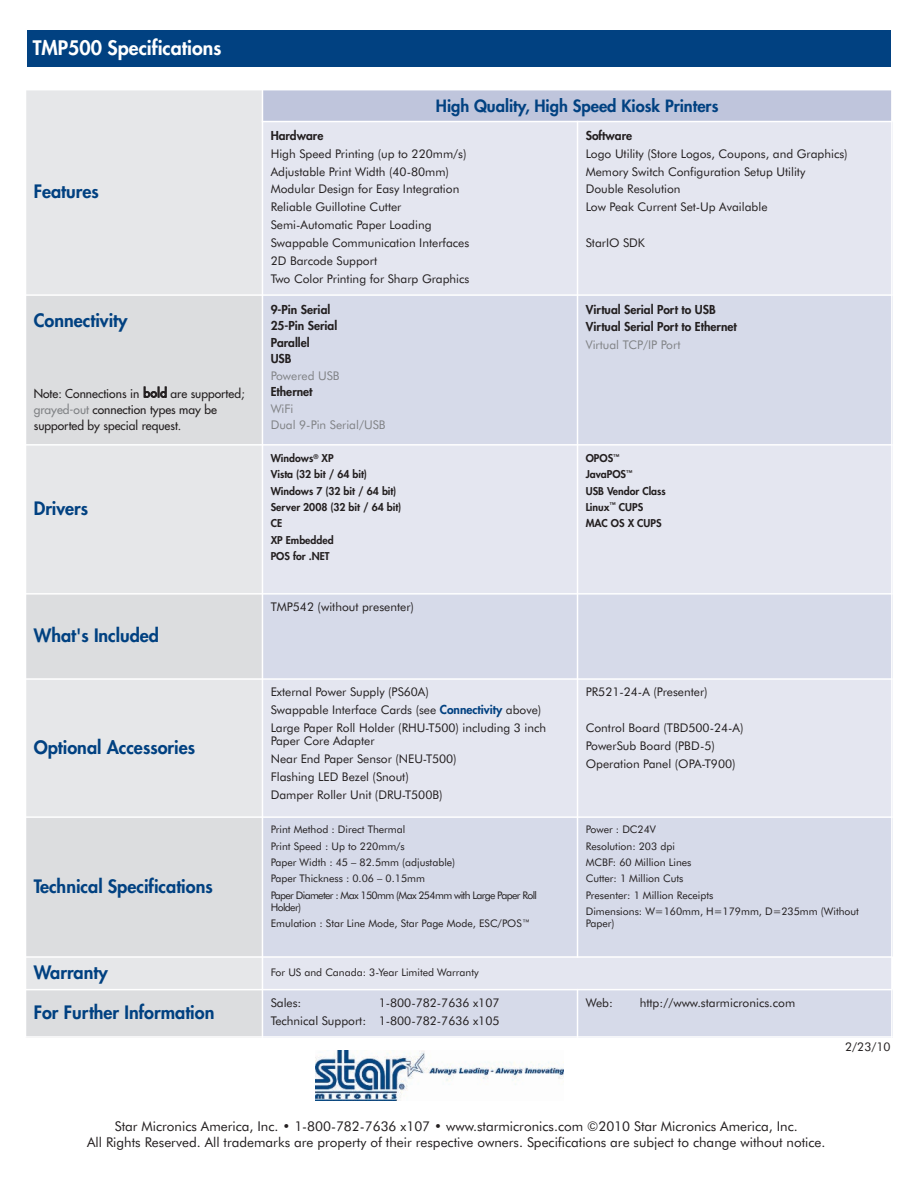
<style>
.page{position:relative;width:918px;height:1188px;background:#fff}
.page>*{position:absolute;margin:0;border:0;box-sizing:border-box;transform-origin:0 0}
.t1{font:800 19.5px "Futura";color:#fff}
.t2{font:800 18px "Futura";color:#014181}
.t3{font:800 16.5px "Futura";color:#014181}
.t4{font:13.5px/16.2px "Futura BT";color:#231f20;text-align:center}
.t5{font:12px/17.9px "Futura BT";color:#231f20}
.t6{font:800 12px/16.5px "Futura";color:#231f20}
.t7{font:12px/16.4px "Futura";color:#231f20}
.t8{font:12px/16.5px "Futura BT";color:#808285}
.t9{font:10.5px/16.4px "Futura BT";color:#231f20}
.t10{font:800 10.5px/16.4px "Futura";color:#231f20}
.s1{color:#808285}
.s2{font-family:"Futura";font-weight:800;color:#014181}
</style>
<div class="page">
<div style="left:25px;top:89px;width:237px;height:206px;background:#e6e7e9"></div>
<div style="left:262px;top:89px;width:630px;height:33px;background:#bfc5dc"></div>
<div style="left:262px;top:122px;width:316px;height:173px;background:#e4e6f0"></div>
<div style="left:578px;top:122px;width:315px;height:173px;background:#e4e6f0"></div>
<div style="left:25px;top:295px;width:237px;height:150px;background:#dcdddf"></div>
<div style="left:262px;top:295px;width:316px;height:150px;background:#d6dae9"></div>
<div style="left:578px;top:295px;width:315px;height:150px;background:#d6dae9"></div>
<div style="left:25px;top:445px;width:237px;height:149px;background:#e6e7e9"></div>
<div style="left:262px;top:445px;width:316px;height:149px;background:#e4e6f0"></div>
<div style="left:578px;top:445px;width:315px;height:149px;background:#e4e6f0"></div>
<div style="left:25px;top:594px;width:237px;height:85px;background:#dcdddf"></div>
<div style="left:262px;top:594px;width:316px;height:85px;background:#d6dae9"></div>
<div style="left:578px;top:594px;width:315px;height:85px;background:#d6dae9"></div>
<div style="left:25px;top:679px;width:237px;height:138px;background:#e6e7e9"></div>
<div style="left:262px;top:679px;width:316px;height:138px;background:#e4e6f0"></div>
<div style="left:578px;top:679px;width:315px;height:138px;background:#e4e6f0"></div>
<div style="left:25px;top:817px;width:237px;height:140px;background:#dcdddf"></div>
<div style="left:262px;top:817px;width:316px;height:140px;background:#d6dae9"></div>
<div style="left:578px;top:817px;width:315px;height:140px;background:#d6dae9"></div>
<div style="left:25px;top:957px;width:237px;height:33px;background:#e6e7e9"></div>
<div style="left:262px;top:957px;width:630px;height:33px;background:#e4e6f0"></div>
<div style="left:25px;top:990px;width:237px;height:48px;background:#dcdddf"></div>
<div style="left:262px;top:990px;width:316px;height:48px;background:#d6dae9"></div>
<div style="left:578px;top:990px;width:315px;height:48px;background:#d6dae9"></div>
<hr style="left:25px;top:89px;width:1px;height:949px;background:#fff">
<hr style="left:262px;top:89px;width:1px;height:949px;background:#fff">
<hr style="left:577px;top:121px;width:1px;height:837px;background:#fff">
<hr style="left:577px;top:989px;width:1px;height:49px;background:#fff">
<hr style="left:891px;top:89px;width:2px;height:949px;background:#fff">
<hr style="left:25px;top:89px;width:868px;height:1px;background:#fff">
<hr style="left:262px;top:121px;width:631px;height:1px;background:#fff">
<hr style="left:25px;top:294px;width:868px;height:2px;background:#fff">
<hr style="left:25px;top:444px;width:868px;height:2px;background:#fff">
<hr style="left:25px;top:593px;width:868px;height:2px;background:#fff">
<hr style="left:25px;top:678px;width:868px;height:2px;background:#fff">
<hr style="left:25px;top:816px;width:868px;height:2px;background:#fff">
<hr style="left:25px;top:956px;width:868px;height:2px;background:#fff">
<hr style="left:25px;top:989px;width:868px;height:1px;background:#fff">
<hr style="left:25px;top:1036px;width:868px;height:2px;background:#fff">
<div style="left:27px;top:31px;width:864px;height:36px;background:#014181"></div>
<img style="left:316px;top:1051px;width:247px;height:50px">
<h1 class="t1" style="left:33px;top:39px;width:190px">TMP500 Specifications</h1>
<h2 class="t2" style="left:34px;top:183px;width:67px">Features</h2>
<h2 class="t2" style="left:34px;top:311px;width:95px">Connectivity</h2>
<p class="t7" style="left:34px;top:386px;width:212px">Note: Connections in bold are supported; <span class="s1">grayed-out</span> connection types may be supported by special request.</p>
<h2 class="t2" style="left:34px;top:500px;width:56px">Drivers</h2>
<h2 class="t2" style="left:34px;top:627px;width:127px">What's Included</h2>
<h2 class="t2" style="left:34px;top:739px;width:163px">Optional Accessories</h2>
<h2 class="t2" style="left:34px;top:878px;width:181px">Technical Specifications</h2>
<h3 class="t3" style="left:436px;top:98px;width:284px">High Quality, High Speed Kiosk Printers</h3>
<p class="t6" style="left:271px;top:128px;width:54px">Hardware</p>
<p class="t5" style="left:271px;top:146px;width:200px">High Speed Printing (up to 220mm/s)<br>Adjustable Print Width (40-80mm)<br>Modular Design for Easy Integration<br>Reliable Guillotine Cutter<br>Semi-Automatic Paper Loading<br>Swappable Communication Interfaces<br>2D Barcode Support<br>Two Color Printing for Sharp Graphics</p>
<p class="t6" style="left:271px;top:302px;width:68px">9-Pin Serial<br>25-Pin Serial<br>Parallel<br>USB</p>
<p class="t8" style="left:271px;top:368px;width:71px">Powered USB</p>
<p class="t6" style="left:271px;top:384px;width:43px">Ethernet</p>
<p class="t8" style="left:271px;top:401px;width:116px">WiFi<br>Dual 9-Pin Serial/USB</p>
<p class="t6" style="left:586px;top:128px;width:48px">Software</p>
<p class="t5" style="left:586px;top:146px;width:263px">Logo Utility (Store Logos, Coupons, and Graphics)<br>Memory Switch Configuration Setup Utility<br>Double Resolution<br>Low Peak Current Set-Up Available</p>
<p class="t5" style="left:586px;top:235px;width:61px">StarIO SDK</p>
<p class="t6" style="left:586px;top:301px;width:153px;line-height:17.9px">Virtual Serial Port to USB<br>Virtual Serial Port to Ethernet</p>
<p class="t8" style="left:586px;top:338px;width:96px">Virtual TCP/IP Port</p>
<p class="t10" style="left:271px;top:451px;width:132px">Windows<sup>®</sup> XP<br>Vista (32 bit / 64 bit)<br>Windows 7 (32 bit / 64 bit)<br>Server 2008 (32 bit / 64 bit)<br>CE<br>XP Embedded<br>POS for .NET</p>
<p class="t10" style="left:586px;top:451px;width:81px">OPOS<sup>™<br></sup>JavaPOS<sup>™<br></sup>USB Vendor Class<br>Linux<sup>™</sup> CUPS<br>MAC OS X CUPS</p>
<p class="t5" style="left:271px;top:599px;width:145px">TMP542 (without presenter)</p>
<p class="t5" style="left:271px;top:684px;width:277px">External Power Supply (PS60A)<br>Swappable Interface Cards (see <span class="s2">Connectivity</span> above)<br>Large Paper Roll Holder (RHU-T500) including 3 inch</p>
<p class="t5" style="left:271px;top:733px;width:188px">Paper Core Adapter<br>Near End Paper Sensor (NEU-T500)<br>Flashing LED Bezel (Snout)<br>Damper Roller Unit (DRU-T500B)</p>
<p class="t9" style="left:271px;top:822px;width:268px">Print Method : Direct Thermal<br>Print Speed : Up to 220mm/s<br>Paper Width : 45 – 82.5mm (adjustable)<br>Paper Thickness : 0.06 – 0.15mm<br>Paper Diameter : Max 150mm (Max 254mm with Large Paper Roll</p>
<p class="t9" style="left:271px;top:900px;width:261px">Holder)<br>Emulation : Star Line Mode, Star Page Mode, ESC/POS™</p>
<p class="t5" style="left:586px;top:684px;width:123px">PR521-24-A (Presenter)</p>
<p class="t5" style="left:586px;top:720px;width:159px">Control Board (TBD500-24-A)<br>PowerSub Board (PBD-5)<br>Operation Panel (OPA-T900)</p>
<p class="t9" style="left:586px;top:822px;width:275px">Power : DC24V<br>Resolution: 203 dpi<br>MCBF: 60 Million Lines<br>Cutter: 1 Million Cuts<br>Presenter: 1 Million Receipts<br>Dimensions: W=160mm, H=179mm, D=235mm (Without</p>
<p class="t9" style="left:586px;top:916px;width:30px">Paper)</p>
<h2 class="t2" style="left:34px;top:964px;width:76px">Warranty</h2>
<p class="t9" style="left:271px;top:965px;width:210px">For US and Canada: 3-Year Limited Warranty</p>
<h2 class="t2" style="left:34px;top:1004px;width:182px">For Further Information</h2>
<p class="t5" style="left:271px;top:995px;width:230px;text-align:right">1-800-782-7636 x107<br>Technical Support: 1-800-782-7636 x105</p>
<p class="t5" style="left:586px;top:995px;width:29px">Web:</p>
<p class="t5" style="left:640px;top:995px;width:157px">http://www.starmicronics.com</p>
<p class="t5" style="left:271px;top:995px;width:32px">Sales:</p>
<p class="t5" style="left:845px;top:1039px;width:47px">2/23/10</p>
<p class="t4" style="left:87px;top:1119px;width:740px">Star Micronics America, Inc. • 1-800-782-7636 x107 • www.starmicronics.com ©2010 Star Micronics America, Inc.<br>All Rights Reserved. All trademarks are property of their respective owners. Specifications are subject to change without notice.</p>
</div>
